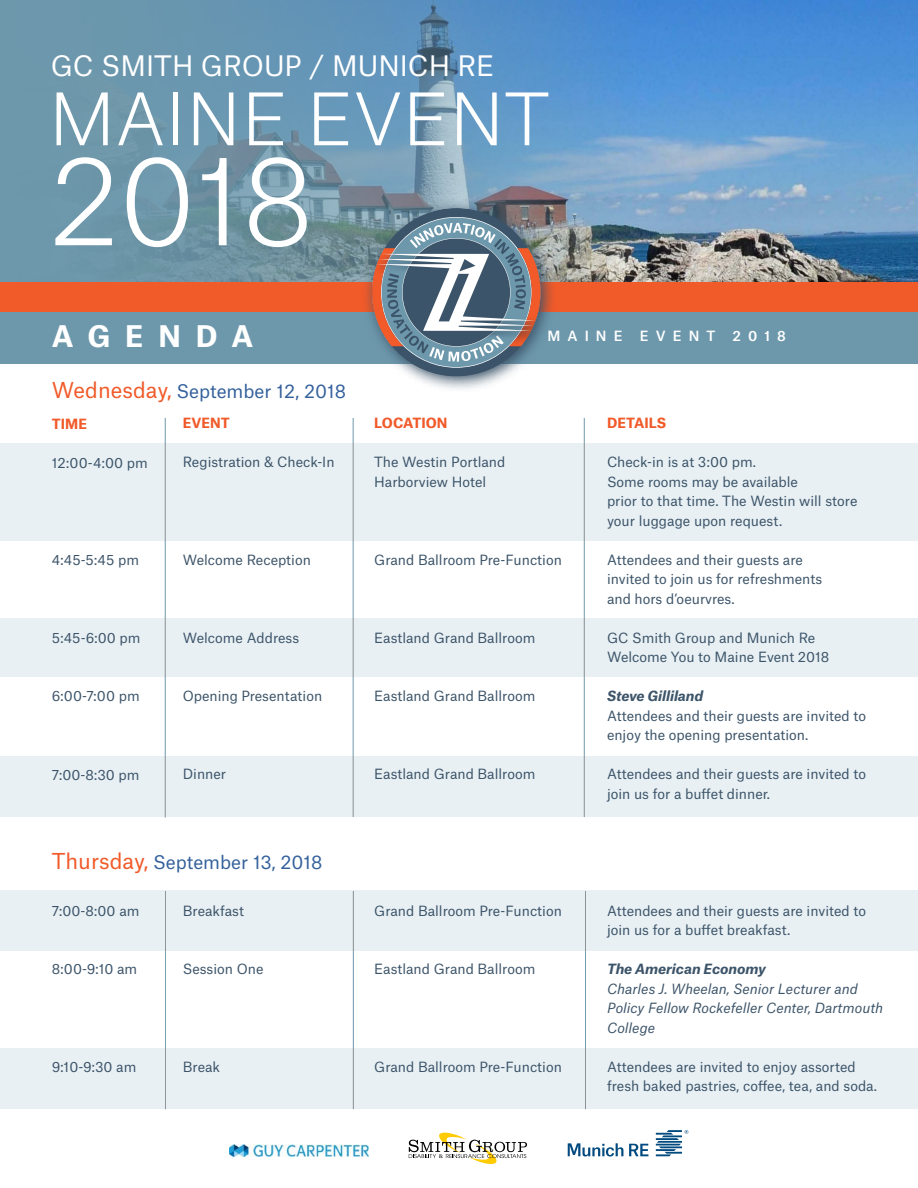
<style>
.page{position:relative;width:918px;height:1188px;background:#fff}
.page>*{position:absolute;margin:0;border:0;box-sizing:border-box;transform-origin:0 0}
.t1{font:300 117px "Munich Re";color:#fff}
.t2{font:300 69px "Munich Re";color:#fff}
.t3{font:700 28.5px "Munich Re";letter-spacing:.52em;color:#fff}
.t4{font:27px "Munich Re";color:#fff}
.t5{font:18px "Munich Re";color:#34619c}
.t6{font:13.5px/19.5px "Munich Re";color:#3c5469}
.t7{font:italic 13.5px/19.5px "Munich Re";color:#3c5469}
.t8{font:italic 700 13.5px "Munich Re";color:#3c5469}
.t9{font:700 13.5px "Munich Re";color:#f15a29}
.t10{font:500 13.5px "Munich Re";letter-spacing:.52em;color:#fff}
.s1{font-size:21px;color:#f15a29}
</style>
<div class="page">
<img style="left:637px;top:0;width:281px;height:282px">
<svg style="left:0;top:0;width:637px;height:282px;background:#6b96b2"></svg>
<div style="left:0;top:1048px;width:918px;height:61px;background:#e8f0f4"></div>
<div style="left:0;top:891px;width:918px;height:60px;background:#e8f0f4"></div>
<div style="left:0;top:443px;width:918px;height:98px;background:#e8f0f4"></div>
<div style="left:0;top:618px;width:918px;height:59px;background:#e8f0f4"></div>
<div style="left:0;top:757px;width:918px;height:60px;background:#e8f0f4"></div>
<div style="left:0;top:282px;width:918px;height:30px;background:#f15a29"></div>
<div style="left:0;top:312px;width:918px;height:51px;background:#6d98ac"></div>
<svg style="left:362px;top:198px;width:194px;height:191px"></svg>
<div style="left:372px;top:208px;width:168px;height:168px;background:#3c5469;border-radius:50%"></div>
<img style="left:372px;top:248px;width:168px;height:98px">
<div style="left:376px;top:253px;width:164px;height:85px;background:#3c5469;opacity:.96"></div>
<svg style="left:376px;top:217px;width:160px;height:151px"></svg>
<hr style="left:165px;top:418px;width:1px;height:400px;background:#6d98ac">
<hr style="left:353px;top:418px;width:1px;height:399px;background:#6d98ac">
<hr style="left:584px;top:418px;width:1px;height:399px;background:#6d98ac">
<hr style="left:165px;top:891px;width:1px;height:218px;background:#6d98ac">
<hr style="left:353px;top:891px;width:1px;height:218px;background:#6d98ac">
<hr style="left:585px;top:891px;width:1px;height:218px;background:#6d98ac">
<svg style="left:409px;top:1133px;width:118px;height:31px"></svg>
<svg style="left:629px;top:1144px;width:19px;height:12px"></svg>
<svg style="left:568px;top:1143px;width:55px;height:14px"></svg>
<svg style="left:656px;top:1130px;width:32px;height:26px"></svg>
<img style="left:230px;top:1145px;width:138px;height:11px">
<h3 class="t4" style="left:51px;top:44px;width:445px">GC SMITH GROUP / MUNICH RE</h3>
<h2 class="t2" style="left:49px;top:65px;width:502px">MAINE EVENT</h2>
<h1 class="t1" style="left:49px;top:109px;width:267px">2018</h1>
<h3 class="t3" style="left:52px;top:313px;width:203px">AGENDA</h3>
<p class="t10" style="left:548px;top:325px;width:77px">MAINE</p>
<p class="t10" style="left:640px;top:325px;width:77px">EVENT</p>
<p class="t10" style="left:733px;top:325px;width:55px">2018</p>
<h3 class="t5" style="left:52px;top:377px;width:296px"><span class="s1">Wednesday,</span> September 12, 2018</h3>
<p class="t9" style="left:52px;top:412px;width:37px">TIME</p>
<p class="t6" style="left:52px;top:451px;width:97px">12:00-4:00 pm</p>
<p class="t9" style="left:183px;top:412px;width:48px">EVENT</p>
<p class="t6" style="left:183px;top:451px;width:153px">Registration &amp; Check-In</p>
<p class="t9" style="left:374px;top:412px;width:75px">LOCATION</p>
<p class="t6" style="left:374px;top:451px;width:133px">The Westin Portland<br>Harborview Hotel</p>
<p class="t6" style="left:52px;top:549px;width:89px">4:45-5:45 pm</p>
<p class="t6" style="left:183px;top:549px;width:130px">Welcome Reception</p>
<p class="t6" style="left:374px;top:549px;width:189px">Grand Ballroom Pre-Function</p>
<p class="t6" style="left:52px;top:627px;width:90px">5:45-6:00 pm</p>
<p class="t6" style="left:183px;top:627px;width:118px">Welcome Address</p>
<p class="t6" style="left:374px;top:627px;width:163px">Eastland Grand Ballroom</p>
<p class="t6" style="left:52px;top:685px;width:89px">6:00-7:00 pm</p>
<p class="t6" style="left:183px;top:685px;width:141px">Opening Presentation</p>
<p class="t6" style="left:374px;top:685px;width:163px">Eastland Grand Ballroom</p>
<p class="t6" style="left:52px;top:763px;width:89px">7:00-8:30 pm</p>
<p class="t6" style="left:183px;top:763px;width:45px">Dinner</p>
<p class="t6" style="left:374px;top:763px;width:163px">Eastland Grand Ballroom</p>
<p class="t9" style="left:607px;top:412px;width:61px">DETAILS</p>
<p class="t6" style="left:607px;top:451px;width:252px">Check-in is at 3:00 pm.<br>Some rooms may be available<br>prior to that time. The Westin will store your luggage upon request.</p>
<p class="t6" style="left:607px;top:549px;width:217px">Attendees and their guests are invited to join us for refreshments and hors d’oeurvres.</p>
<p class="t6" style="left:607px;top:627px;width:224px">GC Smith Group and Munich Re<br>Welcome You to Maine Event 2018</p>
<p class="t8" style="left:607px;top:685px;width:98px">Steve Gilliland</p>
<p class="t6" style="left:607px;top:705px;width:261px">Attendees and their guests are invited to enjoy the opening presentation.</p>
<p class="t6" style="left:607px;top:763px;width:261px">Attendees and their guests are invited to join us for a buffet dinner.</p>
<h3 class="t5" style="left:52px;top:848px;width:272px"><span class="s1">Thursday,</span> September 13, 2018</h3>
<p class="t6" style="left:52px;top:900px;width:89px">7:00-8:00 am</p>
<p class="t6" style="left:183px;top:900px;width:63px">Breakfast</p>
<p class="t6" style="left:52px;top:958px;width:87px">8:00-9:10 am</p>
<p class="t6" style="left:183px;top:958px;width:82px">Session One</p>
<p class="t6" style="left:52px;top:1056px;width:86px">9:10-9:30 am</p>
<p class="t6" style="left:183px;top:1056px;width:39px">Break</p>
<p class="t6" style="left:374px;top:900px;width:189px">Grand Ballroom Pre-Function</p>
<p class="t6" style="left:374px;top:958px;width:163px">Eastland Grand Ballroom</p>
<p class="t6" style="left:374px;top:1056px;width:189px">Grand Ballroom Pre-Function</p>
<p class="t6" style="left:607px;top:900px;width:261px">Attendees and their guests are invited to join us for a buffet breakfast.</p>
<p class="t8" style="left:607px;top:958px;width:160px">The American Economy</p>
<p class="t7" style="left:607px;top:978px;width:278px">Charles J. Wheelan, Senior Lecturer and<br>Policy Fellow Rockefeller Center, Dartmouth<br>College</p>
<p class="t6" style="left:607px;top:1056px;width:272px">Attendees are invited to enjoy assorted fresh baked pastries, coffee, tea, and soda.</p>
</div>
